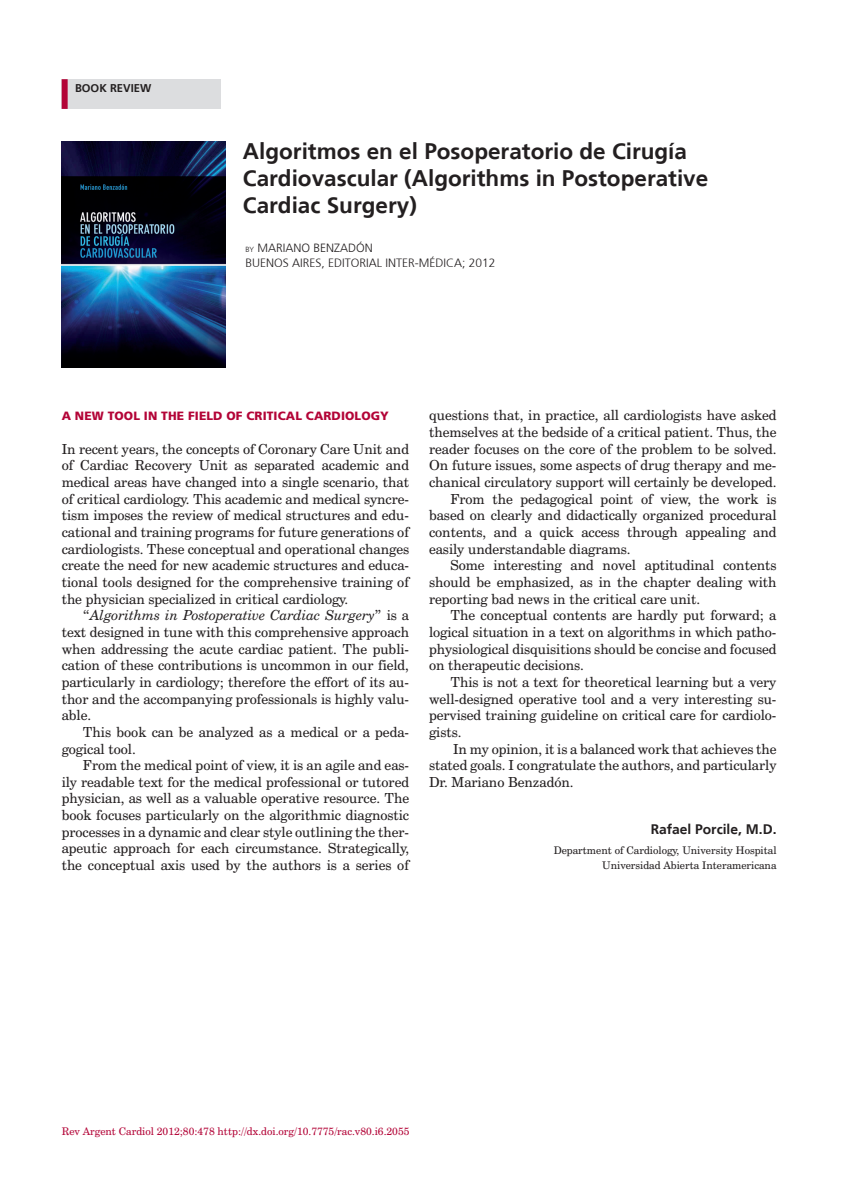
<style>
.page{position:relative;width:851px;height:1191px;background:#fff}
.page>*{position:absolute;margin:0;border:0;box-sizing:border-box;transform-origin:0 0}
.t1{font:700 22.5px/27px "Frutiger";color:#231f20}
.introduccion_y_resul{font:13.8px/16.6px "Century Schoolbook BT";letter-spacing:-.005em;color:#231f20;text-align:justify}
.introduccion_y_resul-2{font:700 13.8px "Frutiger";color:#231f20}
.t2{font:300 12px "Frutiger";color:#231f20}
.introduccion_y_resul-3{font:12px "Frutiger Black B";letter-spacing:.01em;color:#b30437}
.t3{font:300 12px "Frutiger LT Std";color:#231f20}
.t4{font:700 11.25px "Frutiger";color:#231f20}
.introduccion_y_resul-4{font:10.5px "Century Schoolbook BT";color:#231f20}
.t5{font:10.5px "Century Schoolbook BT";color:#b30437}
.s1{font-size:7.5px}
.s2{font-style:italic}
</style>
<div class="page">
<div style="left:62px;top:79px;width:159px;height:30px;background:#dcdddf"></div>
<div style="left:62px;top:79px;width:6px;height:30px;background:#b30437"></div>
<img style="left:62px;top:142px;width:163px;height:225px">
<p class="t4" style="left:75px;top:82px;width:78px">BOOK REVIEW</p>
<p class="t1" style="left:243px;top:138px;width:467px">Algoritmos en el Posoperatorio de Cirugía<br>Cardiovascular (Algorithms in Postoperative<br>Cardiac Surgery)</p>
<p class="t3" style="left:245px;top:241px;width:129px"><span class="s1">BY</span> MARIANO BENZADÓN</p>
<p class="t2" style="left:245px;top:256px;width:252px">BUENOS AIRES, EDITORIAL INTER-MÉDICA; 2012</p>
<p class="introduccion_y_resul-3" style="left:62px;top:409px;width:329px">A NEW TOOL IN THE FIELD OF CRITICAL CARDIOLOGY</p>
<p class="introduccion_y_resul" style="left:62px;top:440px;width:349px">In recent years, the concepts of Coronary Care Unit and of Cardiac Recovery Unit as separated academic and medical areas have changed into a single scenario, that of critical cardiology. This academic and medical syncre&shy;tism imposes the review of medical structures and edu&shy;cational and training programs for future generations of cardiologists. These conceptual and operational changes create the need for new academic structures and educa&shy;tional tools designed for the comprehensive training of the physician specialized in critical cardiology.</p>
<p class="introduccion_y_resul" style="left:62px;top:607px;width:349px;text-indent:21px">“<span class="s2">Algorithms in Postoperative Cardiac Surgery</span>” is a text designed in tune with this comprehensive approach when addressing the acute cardiac patient. The publi&shy;cation of these contributions is uncommon in our field, particularly in cardiology; therefore the effort of its au&shy;thor and the accompanying professionals is highly valu&shy;able.</p>
<p class="introduccion_y_resul" style="left:62px;top:723px;width:349px;text-indent:21px">This book can be analyzed as a medical or a peda&shy;gogical tool.</p>
<p class="introduccion_y_resul" style="left:62px;top:756px;width:349px;text-indent:21px">From the medical point of view, it is an agile and eas&shy;ily readable text for the medical professional or tutored physician, as well as a valuable operative resource. The book focuses particularly on the algorithmic diagnostic processes in a dynamic and clear style outlining the ther&shy;apeutic approach for each circumstance. Strategically, the conceptual axis used by the authors is a series of</p>
<p class="introduccion_y_resul" style="left:429px;top:407px;width:349px">questions that, in practice, all cardiologists have asked themselves at the bedside of a critical patient. Thus, the reader focuses on the core of the problem to be solved.<br>On future issues, some aspects of drug therapy and me&shy;chanical circulatory support will certainly be developed.</p>
<p class="introduccion_y_resul" style="left:429px;top:490px;width:349px;text-indent:21px">From the pedagogical point of view, the work is based on clearly and didactically organized procedural contents, and a quick access through appealing and easily understandable diagrams.</p>
<p class="introduccion_y_resul" style="left:429px;top:557px;width:349px;text-indent:21px">Some interesting and novel aptitudinal contents should be emphasized, as in the chapter dealing with reporting bad news in the critical care unit.</p>
<p class="introduccion_y_resul" style="left:429px;top:607px;width:349px;text-indent:21px">The conceptual contents are hardly put forward; a logical situation in a text on algorithms in which patho&shy;physiological disquisitions should be concise and focused on therapeutic decisions.</p>
<p class="introduccion_y_resul" style="left:429px;top:673px;width:349px;text-indent:21px">This is not a text for theoretical learning but a very well-designed operative tool and a very interesting su&shy;pervised training guideline on critical care for cardiolo&shy;gists.</p>
<p class="introduccion_y_resul" style="left:429px;top:740px;width:349px;text-indent:24px">In my opinion, it is a balanced work that achieves the stated goals. I congratulate the authors, and particularly Dr. Mariano Benzadón.</p>
<p class="introduccion_y_resul-2" style="left:650px;top:821px;width:127px">Rafael Porcile, M.D.</p>
<p class="introduccion_y_resul-4" style="left:553px;top:843px;width:224px">Department of Cardiology, University Hospital</p>
<p class="introduccion_y_resul-4" style="left:602px;top:858px;width:176px">Universidad Abierta Interamericana</p>
<p class="t5" style="left:62px;top:1124px;width:349px">Rev Argent Cardiol 2012;80:478 http://dx.doi.org/10.7775/rac.v80.i6.2055</p>
</div>
